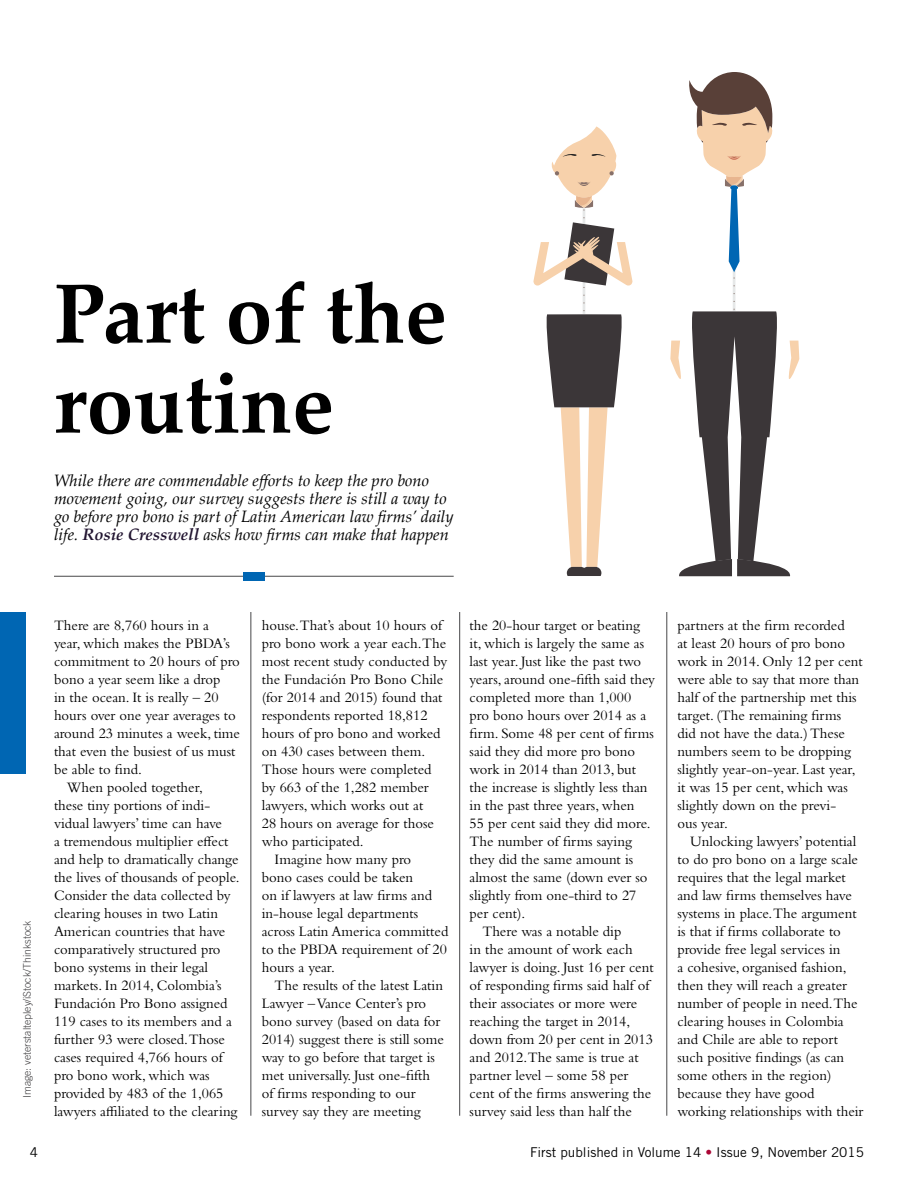
<style>
.page{position:relative;width:918px;height:1188px;background:#fff}
.page>*{position:absolute;margin:0;border:0;box-sizing:border-box;transform-origin:0 0}
.t1{font:700 84px/90px "Palatino Linotype";color:#000}
.Standfirst{font:italic 16.5px/18px "Palatino Linotype";color:#000}
.Body{font:15px/18px "Bembo Std";color:#000}
.First{font:15px/18px "Bembo Std";color:#000}
.t2{font:13.5px "Trade Gothic LT Std";color:#000}
.Image_credit{font:300 10.5px "Trade Gothic LT Std";color:#414042}
.s1{font-weight:700;color:#221531}
.s2{color:#ab0635}
</style>
<div class="page">
<hr style="left:250px;top:612px;width:1px;height:504px;background:#474749">
<hr style="left:459px;top:612px;width:1px;height:504px;background:#474749">
<hr style="left:666px;top:612px;width:1px;height:504px;background:#474749">
<hr style="left:54px;top:576px;width:400px;height:1px;background:#474749">
<div style="left:243px;top:572px;width:21px;height:8px;background:#0066b3"></div>
<svg style="left:670px;top:72px;width:130px;height:504px"></svg>
<svg style="left:533px;top:126px;width:100px;height:450px"></svg>
<div style="left:0;top:612px;width:26px;height:162px;background:#0066b3"></div>
<p class="t1" style="left:54px;top:266px;width:394px">Part of the routine</p>
<p class="Standfirst" style="left:54px;top:471px;width:401px">While there are commendable efforts to keep the pro bono movement going, our survey suggests there is still a way to go before pro bono is part of Latin American law firms’ daily life. <span class="s1">Rosie Cresswell</span> asks how firms can make that happen</p>
<p class="Image_credit" style="left:21px;top:1098px;width:179px;rotate:-90deg">Image: veterstaltepley/iStock/Thinkstock</p>
<p class="First" style="left:54px;top:616px;width:188px">There are 8,760 hours in a<br>year, which makes the PBDA’s commitment to 20 hours of pro bono a year seem like a drop<br>in the ocean. It is really – 20 hours over one year averages to around 23 minutes a week, time that even the busiest of us must be able to find.</p>
<p class="Body" style="left:54px;top:778px;width:187px;text-indent:13px">When pooled together,<br>these tiny portions of indi&shy;vidual lawyers’ time can have<br>a tremendous multiplier effect and help to dramatically change the lives of thousands of people.<br>Consider the data collected by clearing houses in two Latin<br>American countries that have comparatively structured pro bono systems in their legal markets. In 2014, Colombia’s<br>Fundación Pro Bono assigned<br>119 cases to its members and a further 93 were closed.Those cases required 4,766 hours of pro bono work, which was provided by 483 of the 1,065 lawyers affiliated to the clearing</p>
<p class="Body" style="left:262px;top:616px;width:187px">house.That’s about 10 hours of pro bono work a year each.The most recent study conducted by the Fundación Pro Bono Chile (for 2014 and 2015) found that respondents reported 18,812 hours of pro bono and worked on 430 cases between them.<br>Those hours were completed by 663 of the 1,282 member lawyers, which works out at<br>28 hours on average for those who participated.</p>
<p class="Body" style="left:262px;top:850px;width:188px;text-indent:13px">Imagine how many pro<br>bono cases could be taken<br>on if lawyers at law firms and in-house legal departments across Latin America committed to the PBDA requirement of 20 hours a year.</p>
<p class="Body" style="left:262px;top:976px;width:184px;text-indent:13px">The results of the latest Latin<br>Lawyer – Vance Center’s pro bono survey (based on data for<br>2014) suggest there is still some way to go before that target is met universally. Just one-fifth of firms responding to our survey say they are meeting</p>
<p class="Body" style="left:470px;top:616px;width:187px">the 20-hour target or beating it, which is largely the same as last year. Just like the past two years, around one-fifth said they completed more than 1,000<br>pro bono hours over 2014 as a firm. Some 48 per cent of firms said they did more pro bono work in 2014 than 2013, but the increase is slightly less than in the past three years, when<br>55 per cent said they did more.<br>The number of firms saying they did the same amount is almost the same (down ever so slightly from one-third to 27 per cent).</p>
<p class="Body" style="left:470px;top:922px;width:186px;text-indent:13px">There was a notable dip<br>in the amount of work each lawyer is doing. Just 16 per cent of responding firms said half of their associates or more were reaching the target in 2014, down from 20 per cent in 2013 and 2012.The same is true at partner level – some 58 per cent of the firms answering the survey said less than half the</p>
<p class="Body" style="left:677px;top:616px;width:187px">partners at the firm recorded<br>at least 20 hours of pro bono work in 2014. Only 12 per cent were able to say that more than half of the partnership met this target. (The remaining firms did not have the data.) These numbers seem to be dropping slightly year-on-year. Last year, it was 15 per cent, which was slightly down on the previ-<br>ous year.</p>
<p class="Body" style="left:677px;top:832px;width:188px;text-indent:13px">Unlocking lawyers’ potential to do pro bono on a large scale requires that the legal market and law firms themselves have systems in place.The argument is that if firms collaborate to provide free legal services in<br>a cohesive, organised fashion, then they will reach a greater number of people in need.The clearing houses in Colombia and Chile are able to report such positive findings (as can some others in the region) because they have good working relationships with their</p>
<p class="t2" style="left:30px;top:1144px;width:10px">4</p>
<p class="t2" style="left:530px;top:1144px;width:335px">First published in Volume 14 <span class="s2">•</span> Issue 9, November 2015</p>
</div>
